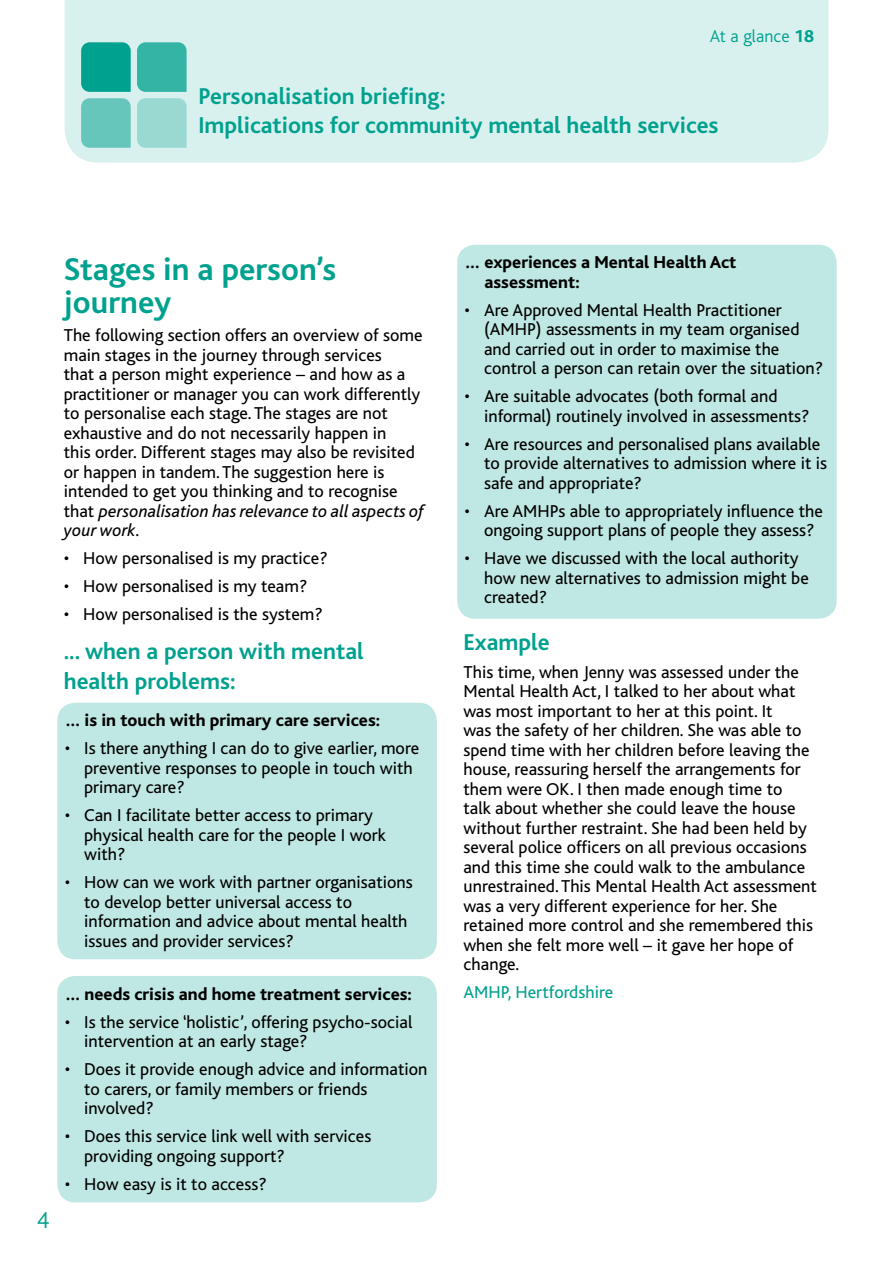
<style>
.page{position:relative;width:893px;height:1263px;background:#fff}
.page>*{position:absolute;margin:0;border:0;box-sizing:border-box;transform-origin:0 0}
.t1{font:700 33px/33px "Bliss";color:#00a18e}
.t2{font:700 24px/28.8px "Bliss";color:#00a18e}
.t3{font:300 24px "Bliss";color:#00a18e}
.t4{font:18px/19.5px "Bliss";color:#000}
.t5{font:800 18px/19.5px "Bliss";color:#000}
.t6{font:18px "Bliss";color:#00a18e}
.t7{font:300 18px "Bliss";color:#00a18e}
.s1{font-weight:800}
.s2{font-style:italic}
</style>
<div class="page">
<div style="left:65px;top:0;width:763px;height:163px;background:#d9f1ee"></div>
<svg style="left:81px;top:42px;width:50px;height:50px;background:#07a391"></svg>
<svg style="left:137px;top:42px;width:50px;height:50px;background:#39b6a7"></svg>
<svg style="left:81px;top:98px;width:50px;height:50px;background:#6ac7bc"></svg>
<svg style="left:137px;top:98px;width:50px;height:50px;background:#9bd9d3"></svg>
<div style="left:57px;top:703px;width:380px;height:256px;background:#bfe7e3;border-radius:18px"></div>
<div style="left:57px;top:976px;width:380px;height:226px;background:#bfe7e3;border-radius:18px"></div>
<div style="left:457px;top:245px;width:380px;height:374px;background:#bfe7e3;border-radius:18px"></div>
<p class="t7" style="left:710px;top:26px;width:106px">At a glance <span class="s1">18</span></p>
<h2 class="t2" style="left:198px;top:82px;width:522px">Personalisation briefing:<br>Implications for community mental health services</h2>
<h2 class="t3" style="left:37px;top:1207px;width:14px">4</h2>
<h1 class="t1" style="left:64px;top:254px;width:274px">Stages in a person’s journey</h1>
<p class="t4" style="left:64px;top:326px;width:362px">The following section offers an overview of some main stages in the journey through services<br>that a person might experience – and how as a practitioner or manager you can work differently to personalise each stage. The stages are not exhaustive and do not necessarily happen in<br>this order. Different stages may also be revisited or happen in tandem. The suggestion here is intended to get you thinking and to recognise that <span class="s2">personalisation has relevance to all aspects of your work.</span></p>
<p class="t4" style="left:64px;top:549px;width:265px">• How personalised is my practice?</p>
<p class="t4" style="left:64px;top:577px;width:245px">• How personalised is my team?</p>
<p class="t4" style="left:64px;top:605px;width:260px">• How personalised is the system?</p>
<h2 class="t2" style="left:64px;top:637px;width:302px;line-height:30px">... when a person with mental health problems:</h2>
<p class="t5" style="left:65px;top:711px;width:317px">… is in touch with primary care services:</p>
<p class="t4" style="left:84px;top:739px;width:336px;text-indent:-19px">• Is there anything I can do to give earlier, more preventive responses to people in touch with primary care?</p>
<p class="t4" style="left:84px;top:806px;width:303px;text-indent:-19px">• Can I facilitate better access to primary physical health care for the people I work with?</p>
<p class="t4" style="left:84px;top:873px;width:330px;text-indent:-19px">• How can we work with partner organisations to develop better universal access to information and advice about mental health issues and provider services?</p>
<p class="t5" style="left:65px;top:984px;width:349px">… needs crisis and home treatment services:</p>
<p class="t4" style="left:84px;top:1012px;width:330px;text-indent:-19px">• Is the service ‘holistic’, offering psycho-social intervention at an early stage?</p>
<p class="t4" style="left:84px;top:1060px;width:345px;text-indent:-19px">• Does it provide enough advice and information to carers, or family members or friends involved?</p>
<p class="t4" style="left:84px;top:1127px;width:289px;text-indent:-19px">• Does this service link well with services providing ongoing support?</p>
<p class="t4" style="left:65px;top:1174px;width:203px">• How easy is it to access?</p>
<p class="t5" style="left:484px;top:253px;width:254px;text-indent:-20px">… experiences a Mental Health Act assessment:</p>
<p class="t4" style="left:484px;top:301px;width:341px;text-indent:-19px">• Are Approved Mental Health Practitioner (AMHP) assessments in my team organised and carried out in order to maximise the control a person can retain over the situation?</p>
<p class="t4" style="left:484px;top:387px;width:327px;text-indent:-19px">• Are suitable advocates (both formal and informal) routinely involved in assessments?</p>
<p class="t4" style="left:484px;top:435px;width:345px;text-indent:-19px">• Are resources and personalised plans available to provide alternatives to admission where it is safe and appropriate?</p>
<p class="t4" style="left:484px;top:502px;width:340px;text-indent:-19px">• Are AMHPs able to appropriately influence the ongoing support plans of people they assess?</p>
<p class="t4" style="left:484px;top:549px;width:326px;text-indent:-19px">• Have we discussed with the local authority how new alternatives to admission might be created?</p>
<h2 class="t2" style="left:463px;top:628px;width:88px">Example</h2>
<p class="t4" style="left:463px;top:662px;width:355px">This time, when Jenny was assessed under the Mental Health Act, I talked to her about what was most important to her at this point. It<br>was the safety of her children. She was able to spend time with her children before leaving the house, reassuring herself the arrangements for them were OK. I then made enough time to<br>talk about whether she could leave the house without further restraint. She had been held by several police officers on all previous occasions and this time she could walk to the ambulance unrestrained. This Mental Health Act assessment was a very different experience for her. She retained more control and she remembered this when she felt more well – it gave her hope of change.</p>
<p class="t6" style="left:463px;top:983px;width:151px">AMHP, Hertfordshire</p>
</div>
